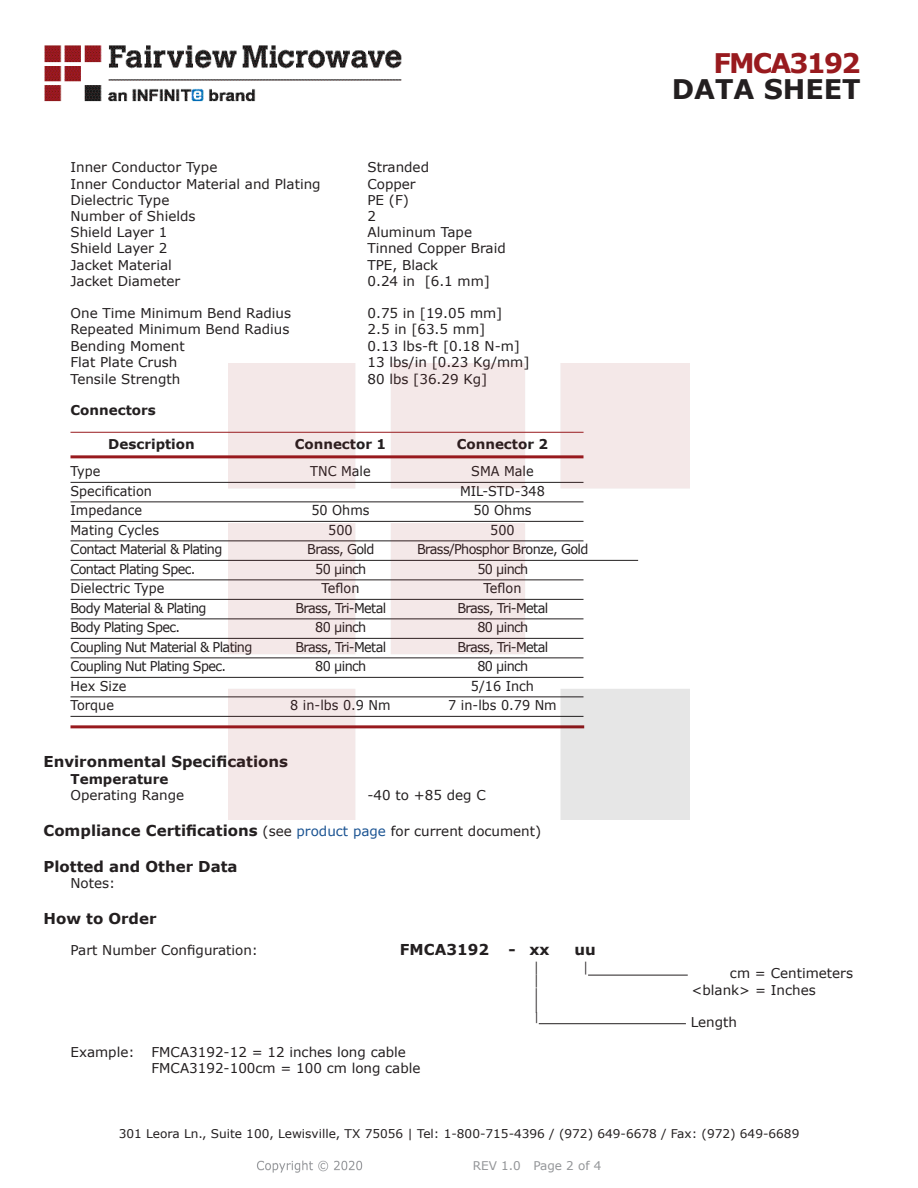
<style>
.page{position:relative;width:918px;height:1188px;background:#fff}
.page>*{position:absolute;margin:0;border:0;box-sizing:border-box;transform-origin:0 0}
.t1{font:700 27px "Verdana";color:#231f20}
.FM{font:700 27px "Verdana";letter-spacing:-.07em;color:#981a1e}
.Specs_Para{font:25.8px "Verdana";color:#231f20;scale:.39 1}
.Head1_for_Compliance{font:700 15px "Verdana";color:#231f20}
.Head1{font:700 15px "Verdana";color:#231f20}
.Specs_Para-2{font:700 15px "Verdana";color:#231f20}
.Specs_Para-3{font:13.5px "Verdana";color:#231f20}
.Table_Body_Connector{font:13.5px "Verdana";letter-spacing:-.05em;color:#231f20;scale:.95 1}
.Table_Body_Connector-2{font:13.5px "Verdana";color:#231f20;scale:.95 1}
.Table_Header_Connect{font:700 13.5px "Verdana";color:#231f20}
.Head2_after_Head1{font:700 13.5px "Verdana";color:#231f20}
.Head2{font:700 13.5px "Verdana";color:#231f20}
.Specs_Para-4{font:13.5px "Verdana";color:#231f20;scale:.75 1}
.t2{font:12px "Verdana";color:#231f20}
.REV_Info{font:12px "Verdana";color:#939598}
.Specs_Para-5{font:11.25px "Verdana";color:#231f20;scale:.86 1}
.s1{font-weight:400;font-size:13.5px}
.s2{font-weight:400;font-size:13.5px;color:#1a5392}
</style>
<div class="page">
<hr style="left:70px;top:432px;width:514px;height:1px;background:#981a1e">
<hr style="left:70px;top:455px;width:514px;height:3px;background:#981a1e">
<hr style="left:70px;top:482px;width:514px;height:1px;background:#231f20">
<hr style="left:70px;top:502px;width:514px;height:1px;background:#231f20">
<hr style="left:70px;top:521px;width:514px;height:1px;background:#231f20">
<hr style="left:70px;top:541px;width:514px;height:1px;background:#231f20">
<hr style="left:70px;top:560px;width:568px;height:1px;background:#231f20">
<hr style="left:70px;top:580px;width:514px;height:1px;background:#231f20">
<hr style="left:70px;top:599px;width:514px;height:1px;background:#231f20">
<hr style="left:70px;top:619px;width:514px;height:1px;background:#231f20">
<hr style="left:70px;top:638px;width:514px;height:1px;background:#231f20">
<hr style="left:70px;top:658px;width:514px;height:1px;background:#231f20">
<hr style="left:70px;top:677px;width:514px;height:1px;background:#231f20">
<hr style="left:70px;top:697px;width:514px;height:1px;background:#231f20">
<hr style="left:70px;top:716px;width:514px;height:1px;background:#231f20">
<hr style="left:70px;top:725px;width:514px;height:3px;background:#981a1e">
<hr style="left:588px;top:975px;width:100px;height:1px;background:#231f20">
<hr style="left:539px;top:1023px;width:147px;height:1px;background:#231f20">
<img style="left:257px;top:1160px;width:106px;height:13px">
<img style="left:228px;top:364px;width:462px;height:456px">
<img style="left:44px;top:45px;width:358px;height:57px">
<p class="Specs_Para-3" style="left:70px;top:158px;width:148px">Inner Conductor Type</p>
<p class="Specs_Para-3" style="left:368px;top:158px;width:63px">Stranded</p>
<p class="Specs_Para-3" style="left:70px;top:174px;width:252px">Inner Conductor Material and Plating</p>
<p class="Specs_Para-3" style="left:368px;top:174px;width:50px">Copper</p>
<p class="Specs_Para-3" style="left:70px;top:191px;width:100px">Dielectric Type</p>
<p class="Specs_Para-3" style="left:368px;top:191px;width:43px">PE (F)</p>
<p class="Specs_Para-3" style="left:70px;top:207px;width:127px">Number of Shields</p>
<p class="Specs_Para-3" style="left:368px;top:207px;width:10px">2</p>
<p class="Specs_Para-3" style="left:70px;top:223px;width:98px">Shield Layer 1</p>
<p class="Specs_Para-3" style="left:368px;top:223px;width:106px">Aluminum Tape</p>
<p class="Specs_Para-3" style="left:70px;top:239px;width:98px">Shield Layer 2</p>
<p class="Specs_Para-3" style="left:368px;top:239px;width:140px">Tinned Copper Braid</p>
<p class="Specs_Para-3" style="left:70px;top:255px;width:103px">Jacket Material</p>
<p class="Specs_Para-3" style="left:368px;top:255px;width:72px">TPE, Black</p>
<p class="Specs_Para-3" style="left:70px;top:272px;width:111px">Jacket Diameter</p>
<p class="Specs_Para-3" style="left:368px;top:272px;width:124px">0.24 in [6.1 mm]</p>
<p class="Specs_Para-3" style="left:70px;top:304px;width:222px">One Time Minimum Bend Radius</p>
<p class="Specs_Para-3" style="left:368px;top:304px;width:136px">0.75 in [19.05 mm]</p>
<p class="Specs_Para-3" style="left:70px;top:320px;width:220px">Repeated Minimum Bend Radius</p>
<p class="Specs_Para-3" style="left:368px;top:320px;width:119px">2.5 in [63.5 mm]</p>
<p class="Specs_Para-3" style="left:70px;top:336px;width:116px">Bending Moment</p>
<p class="Specs_Para-3" style="left:368px;top:336px;width:154px">0.13 lbs-ft [0.18 N-m]</p>
<p class="Specs_Para-3" style="left:70px;top:353px;width:109px">Flat Plate Crush</p>
<p class="Specs_Para-3" style="left:368px;top:353px;width:164px">13 lbs/in [0.23 Kg/mm]</p>
<p class="Specs_Para-3" style="left:70px;top:370px;width:111px">Tensile Strength</p>
<p class="Specs_Para-3" style="left:368px;top:370px;width:121px">80 lbs [36.29 Kg]</p>
<p class="Head2" style="left:70px;top:401px;width:87px">Connectors</p>
<p class="Table_Header_Connect" style="left:108px;top:435px;width:88px">Description</p>
<p class="Table_Header_Connect" style="left:295px;top:435px;width:93px">Connector 1</p>
<p class="Table_Header_Connect" style="left:457px;top:435px;width:93px">Connector 2</p>
<p class="Table_Body_Connector" style="left:70px;top:462px;width:33px">Type</p>
<p class="Table_Body_Connector" style="left:310px;top:462px;width:65px">TNC Male</p>
<p class="Table_Body_Connector" style="left:471px;top:462px;width:67px">SMA Male</p>
<p class="Table_Body_Connector-2" style="left:70px;top:482px;width:87px">Specification</p>
<p class="Table_Body_Connector-2" style="left:460px;top:482px;width:91px">MIL-STD-348</p>
<p class="Table_Body_Connector-2" style="left:70px;top:501px;width:77px">Impedance</p>
<p class="Table_Body_Connector" style="left:311px;top:501px;width:63px">50 Ohms</p>
<p class="Table_Body_Connector" style="left:473px;top:501px;width:63px">50 Ohms</p>
<p class="Table_Body_Connector-2" style="left:70px;top:521px;width:95px">Mating Cycles</p>
<p class="Table_Body_Connector" style="left:328px;top:521px;width:27px">500</p>
<p class="Table_Body_Connector" style="left:490px;top:521px;width:27px">500</p>
<p class="Table_Body_Connector" style="left:70px;top:540px;width:161px">Contact Material &amp; Plating</p>
<p class="Table_Body_Connector" style="left:307px;top:540px;width:72px">Brass, Gold</p>
<p class="Table_Body_Connector" style="left:417px;top:540px;width:182px">Brass/Phosphor Bronze, Gold</p>
<p class="Table_Body_Connector" style="left:70px;top:560px;width:133px">Contact Plating Spec.</p>
<p class="Table_Body_Connector" style="left:315px;top:560px;width:55px">50 µinch</p>
<p class="Table_Body_Connector" style="left:477px;top:560px;width:55px">50 µinch</p>
<p class="Table_Body_Connector-2" style="left:70px;top:579px;width:100px">Dielectric Type</p>
<p class="Table_Body_Connector" style="left:321px;top:579px;width:42px">Teflon</p>
<p class="Table_Body_Connector" style="left:483px;top:579px;width:42px">Teflon</p>
<p class="Table_Body_Connector" style="left:70px;top:599px;width:145px">Body Material &amp; Plating</p>
<p class="Table_Body_Connector" style="left:295px;top:599px;width:97px">Brass, Tri-Metal</p>
<p class="Table_Body_Connector" style="left:457px;top:599px;width:97px">Brass, Tri-Metal</p>
<p class="Table_Body_Connector" style="left:70px;top:618px;width:117px">Body Plating Spec.</p>
<p class="Table_Body_Connector" style="left:315px;top:618px;width:55px">80 µinch</p>
<p class="Table_Body_Connector" style="left:477px;top:618px;width:55px">80 µinch</p>
<p class="Table_Body_Connector" style="left:70px;top:638px;width:193px">Coupling Nut Material &amp; Plating</p>
<p class="Table_Body_Connector" style="left:295px;top:638px;width:97px">Brass, Tri-Metal</p>
<p class="Table_Body_Connector" style="left:457px;top:638px;width:97px">Brass, Tri-Metal</p>
<p class="Table_Body_Connector" style="left:70px;top:657px;width:165px">Coupling Nut Plating Spec.</p>
<p class="Table_Body_Connector" style="left:315px;top:657px;width:55px">80 µinch</p>
<p class="Table_Body_Connector" style="left:477px;top:657px;width:55px">80 µinch</p>
<p class="Table_Body_Connector" style="left:70px;top:677px;width:60px">Hex Size</p>
<p class="Table_Body_Connector" style="left:471px;top:677px;width:68px">5/16 Inch</p>
<p class="Table_Body_Connector" style="left:70px;top:696px;width:47px">Torque</p>
<p class="Table_Body_Connector" style="left:290px;top:696px;width:107px">8 in-lbs 0.9 Nm</p>
<p class="Table_Body_Connector" style="left:448px;top:696px;width:116px">7 in-lbs 0.79 Nm</p>
<p class="FM" style="left:714px;top:44px;width:149px">FMCA3192</p>
<p class="t1" style="left:672px;top:70px;width:191px">DATA SHEET</p>
<p class="Head1" style="left:44px;top:751px;width:246px">Environmental Specifications</p>
<p class="Head2_after_Head1" style="left:70px;top:769px;width:100px">Temperature</p>
<p class="Specs_Para-3" style="left:70px;top:786px;width:115px">Operating Range</p>
<p class="Specs_Para-3" style="left:368px;top:786px;width:120px">-40 to +85 deg C</p>
<p class="Head1_for_Compliance" style="left:44px;top:820px;width:499px">Compliance Certifications <span class="s1">(see</span> <span class="s2">product page</span> <span class="s1">for current document)</span></p>
<p class="Head1_for_Compliance" style="left:44px;top:856px;width:196px">Plotted and Other Data</p>
<p class="Specs_Para-3" style="left:70px;top:874px;width:46px">Notes:</p>
<p class="Head1_for_Compliance" style="left:44px;top:908px;width:115px">How to Order</p>
<p class="Specs_Para-3" style="left:70px;top:941px;width:189px">Part Number Configuration:</p>
<p class="Specs_Para-2" style="left:400px;top:939px;width:91px">FMCA3192</p>
<p class="Specs_Para-2" style="left:509px;top:939px;width:43px">- xx</p>
<p class="Specs_Para-2" style="left:575px;top:939px;width:23px">uu</p>
<p class="Specs_Para-4" style="left:534px;top:958px;width:8px">|</p>
<p class="Specs_Para-4" style="left:584px;top:958px;width:8px">|</p>
<p class="Specs_Para-3" style="left:730px;top:964px;width:125px">cm = Centimeters</p>
<p class="Specs_Para-4" style="left:534px;top:971px;width:8px">|</p>
<p class="Specs_Para-3" style="left:692px;top:980px;width:126px">&lt;blank&gt; = Inches</p>
<p class="Specs_Para" style="left:534px;top:981px;width:13px">|</p>
<p class="Specs_Para-5" style="left:534px;top:1010px;width:7px">|</p>
<p class="Specs_Para-3" style="left:691px;top:1013px;width:48px">Length</p>
<p class="Specs_Para-3" style="left:70px;top:1043px;width:66px">Example:</p>
<p class="Specs_Para-3" style="left:152px;top:1043px;width:256px">FMCA3192-12 = 12 inches long cable</p>
<p class="Specs_Para-3" style="left:152px;top:1059px;width:271px">FMCA3192-100cm = 100 cm long cable</p>
<p class="t2" style="left:119px;top:1125px;width:682px">301 Leora Ln., Suite 100, Lewisville, TX 75056 | Tel: 1-800-715-4396 / (972) 649-6678 / Fax: (972) 649-6689</p>
<p class="REV_Info" style="left:473px;top:1157px;width:130px">REV 1.0 Page 2 of 4</p>
</div>
